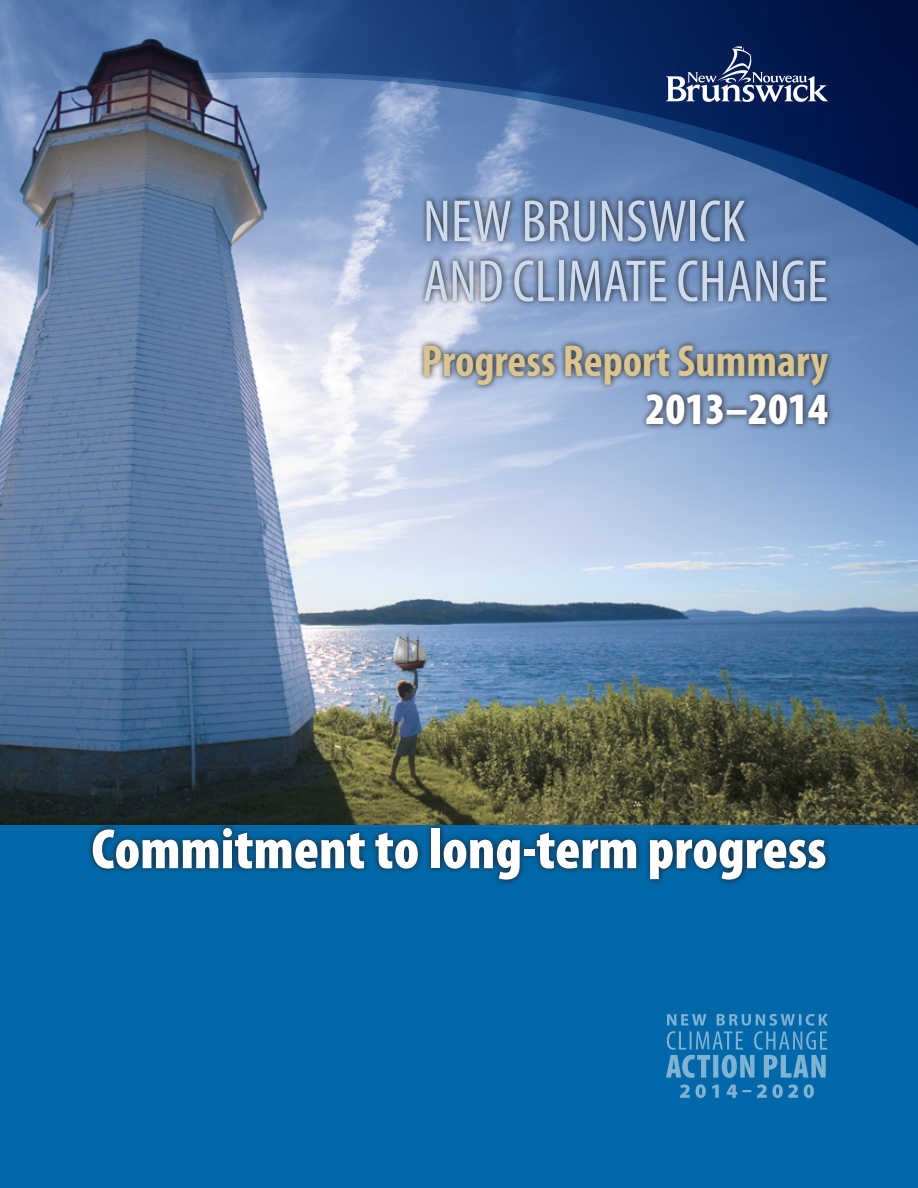
<style>
.page{position:relative;width:918px;height:1188px;background:#0068a9}
.page>*{position:absolute;margin:0;border:0;box-sizing:border-box;transform-origin:0 0}
.text{font:condensed 60px/60px "Myriad Pro";color:#ccdbed}
.text-2{font:900 condensed 57px "Myriad Pro";color:#fff}
.text-3{font:700 condensed 45px/48px "Myriad Pro";color:#d8c591;text-align:right}
.s1{font-weight:900;color:#fff}
</style>
<div class="page">
<img style="left:0;top:255px;width:918px;height:569px">
<svg style="left:0;top:216px;width:918px;height:39px;background:#5c7baa"></svg>
<svg style="left:0;top:0;width:918px;height:216px;background:#3f5b89"></svg>
<img style="left:86px;top:194px;width:748px;height:691px">
<svg style="left:666px;top:46px;width:162px;height:56px;background:#384c77"></svg>
<svg style="left:680px;top:1084px;width:134px;height:14px"></svg>
<svg style="left:666px;top:1014px;width:162px;height:64px"></svg>
<p class="text" style="left:423px;top:191px;width:406px">NEW BRUNSWICK<br>AND CLIMATE CHANGE</p>
<p class="text-3" style="left:421px;top:336px;width:408px">Progress Report Summary<br><span class="s1">2013–2014</span></p>
<p class="text-2" style="left:91px;top:813px;width:737px">Commitment to long-term progress</p>
</div>
